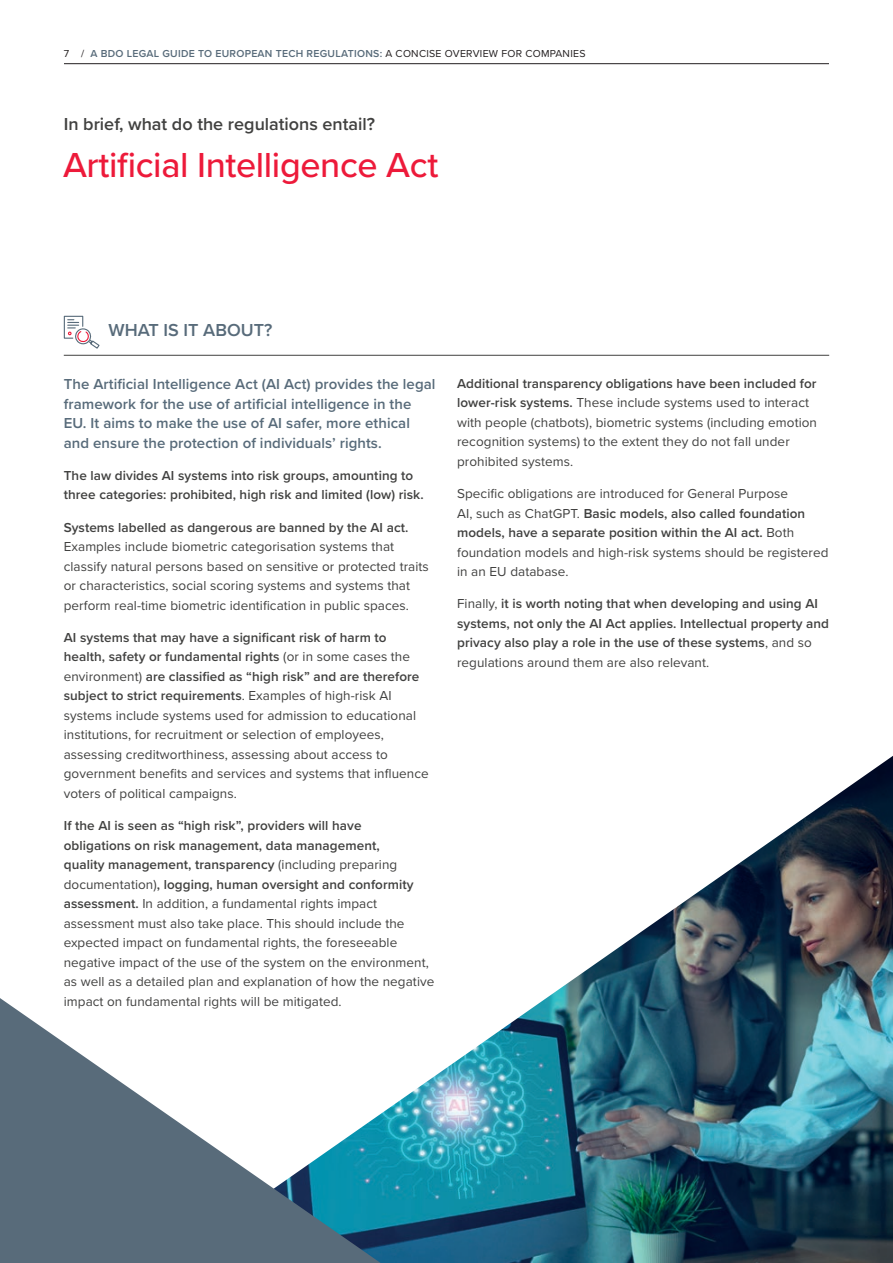
<style>
.page{position:relative;width:893px;height:1263px;background:#fff}
.page>*{position:absolute;margin:0;border:0;box-sizing:border-box;transform-origin:0 0}
.t1{font:500 36px "Proxima Nova";letter-spacing:-.01em;color:#ed1a3a}
.t2{font:600 18px "Proxima Nova";color:#414140}
.t3{font:600 18px "Proxima Nova";color:#586b7a}
.t4{font:600 15px/19.5px "Proxima Nova";letter-spacing:.005em;color:#586b7a}
.t5{font:13.5px/19.5px "Proxima Nova";letter-spacing:.005em;color:#414140}
.t6{font:600 13.5px/19.5px "Proxima Nova";letter-spacing:.005em;color:#414140}
.t7{font:600 10.5px "Proxima Nova";letter-spacing:.025em;color:#586b7a}
.s1{font-weight:400;color:#231f20}
.s2{font-weight:600}
.s3{font-weight:400}
</style>
<div class="page">
<hr style="left:64px;top:63px;width:765px;height:1px;background:#231f20">
<hr style="left:64px;top:355px;width:765px;height:1px;background:#414140">
<svg style="left:63px;top:315px;width:37px;height:34px"></svg>
<img style="left:381px;top:756px;width:512px;height:507px">
<svg style="left:0;top:998px;width:381px;height:265px;fill:#586b7a"></svg>
<p class="t7" style="left:64px;top:45px;width:523px"><span class="s1">7 /</span> A BDO LEGAL GUIDE TO EUROPEAN TECH REGULATIONS: <span class="s1">A CONCISE OVERVIEW FOR COMPANIES</span></p>
<h2 class="t2" style="left:64px;top:111px;width:313px">In brief, what do the regulations entail?</h2>
<h1 class="t1" style="left:63px;top:138px;width:377px">Artificial Intelligence Act</h1>
<h2 class="t3" style="left:108px;top:316px;width:165px">WHAT IS IT ABOUT?</h2>
<p class="t4" style="left:64px;top:374px;width:373px">The Artificial Intelligence Act (AI Act) provides the legal framework for the use of artificial intelligence in the EU. It aims to make the use of AI safer, more ethical and ensure the protection of individuals’ rights.</p>
<p class="t6" style="left:64px;top:465px;width:361px">The law divides AI systems into risk groups, amounting to three categories: prohibited, high risk and limited (low) risk.</p>
<p class="t6" style="left:64px;top:517px;width:346px">Systems labelled as dangerous are banned by the AI act.</p>
<p class="t5" style="left:64px;top:536px;width:367px">Examples include biometric categorisation systems that classify natural persons based on sensitive or protected traits or characteristics, social scoring systems and systems that perform real-time biometric identification in public spaces.</p>
<p class="t5" style="left:64px;top:627px;width:366px"><span class="s2">AI systems that may have a significant risk of harm to health, safety or fundamental rights</span> (or in some cases the environment) <span class="s2">are classified as “high risk” and are therefore subject to strict requirements</span>. Examples of high-risk AI systems include systems used for admission to educational institutions, for recruitment or selection of employees, assessing creditworthiness, assessing about access to government benefits and services and systems that influence voters of political campaigns.</p>
<p class="t5" style="left:64px;top:815px;width:372px"><span class="s2">If the AI is seen as “high risk”, providers will have<br>obligations on risk management, data management,<br>quality management, transparency</span> (including preparing documentation)<span class="s2">, logging, human oversight and conformity assessment.</span> In addition, a fundamental rights impact assessment must also take place. This should include the expected impact on fundamental rights, the foreseeable negative impact of the use of the system on the environment, as well as a detailed plan and explanation of how the negative impact on fundamental rights will be mitigated.</p>
<p class="t5" style="left:457px;top:373px;width:361px"><span class="s2">Additional transparency obligations have been included for lower-risk systems.</span> These include systems used to interact with people (chatbots), biometric systems (including emotion recognition systems) to the extent they do not fall under prohibited systems.</p>
<p class="t5" style="left:457px;top:483px;width:373px">Specific obligations are introduced for General Purpose<br>AI, such as ChatGPT. <span class="s2">Basic models, also called foundation models, have a separate position within the AI act.</span> Both foundation models and high-risk systems should be registered in an EU database.</p>
<p class="t6" style="left:457px;top:594px;width:373px"><span class="s3">Finally,</span> it is worth noting that when developing and using AI systems, not only the AI Act applies. Intellectual property and privacy also play a role in the use of these systems<span class="s3">, and so regulations around them are also relevant.</span></p>
</div>
